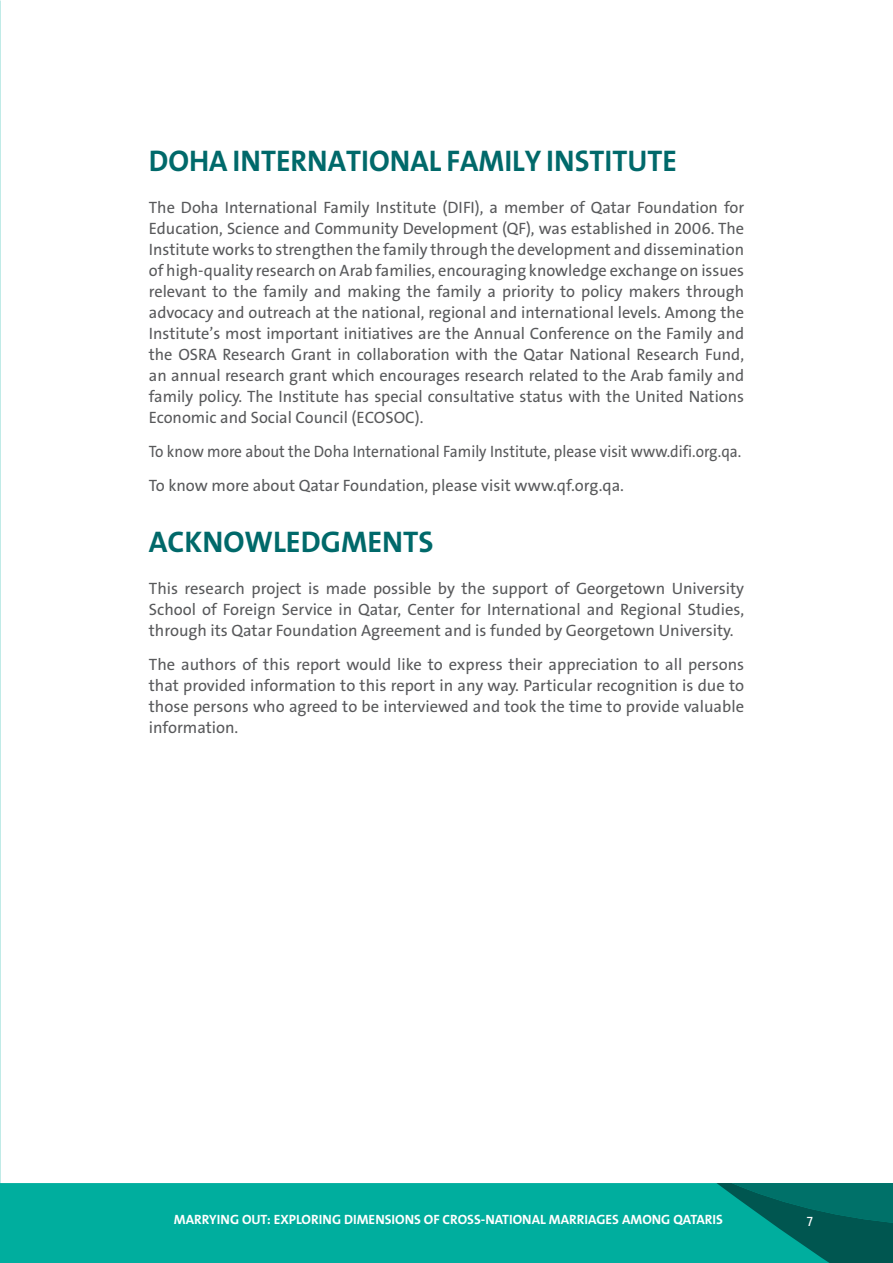
<style>
.page{position:relative;width:893px;height:1263px;background:#fff}
.page>*{position:absolute;margin:0;border:0;box-sizing:border-box;transform-origin:0 0}
.t1{font:700 30px "The Sans Arabic";color:#00696a}
.t2{font:16.5px/21px "The Sans Arabic";color:#58595b;text-align:justify}
.t3{font:16.5px/33.8px "The Sans Arabic";color:#58595b;scale:.93 1}
.t4{font:700 13.5px "The Sans Arabic";color:#fff}
.t5{font:13.5px "The Sans Arabic";color:#fff}
</style>
<div class="page">
<div style="left:0;top:1183px;width:893px;height:80px;background:#00ae9e"></div>
<svg style="left:716px;top:1183px;width:177px;height:80px"></svg>
<h1 class="t1" style="left:149px;top:142px;width:530px">DOHA INTERNATIONAL FAMILY INSTITUTE</h1>
<p class="t2" style="left:149px;top:197px;width:597px">The Doha International Family Institute (DIFI), a member of Qatar Foundation for Education, Science and Community Development (QF), was established in 2006. The Institute works to strengthen the family through the development and dissemination of high-quality research on Arab families, encouraging knowledge exchange on issues relevant to the family and making the family a priority to policy makers through advocacy and outreach at the national, regional and international levels. Among the Institute’s most important initiatives are the Annual Conference on the Family and the OSRA Research Grant in collaboration with the Qatar National Research Fund, an annual research grant which encourages research related to the Arab family and family policy. The Institute has special consultative status with the United Nations Economic and Social Council (ECOSOC).</p>
<p class="t3" style="left:149px;top:435px;width:639px">To know more about the Doha International Family Institute, please visit www.difi.org.qa.<br>To know more about Qatar Foundation, please visit www.qf.org.qa.</p>
<h1 class="t1" style="left:149px;top:522px;width:286px">ACKNOWLEDGMENTS</h1>
<p class="t2" style="left:149px;top:578px;width:597px">This research project is made possible by the support of Georgetown University School of Foreign Service in Qatar, Center for International and Regional Studies, through its Qatar Foundation Agreement and is funded by Georgetown University.</p>
<p class="t2" style="left:149px;top:654px;width:597px">The authors of this report would like to express their appreciation to all persons that provided information to this report in any way. Particular recognition is due to those persons who agreed to be interviewed and took the time to provide valuable information.</p>
<p class="t4" style="left:174px;top:1210px;width:550px">MARRYING OUT: EXPLORING DIMENSIONS OF CROSS-NATIONAL MARRIAGES AMONG QATARIS</p>
<p class="t5" style="left:807px;top:1213px;width:8px">7</p>
</div>
